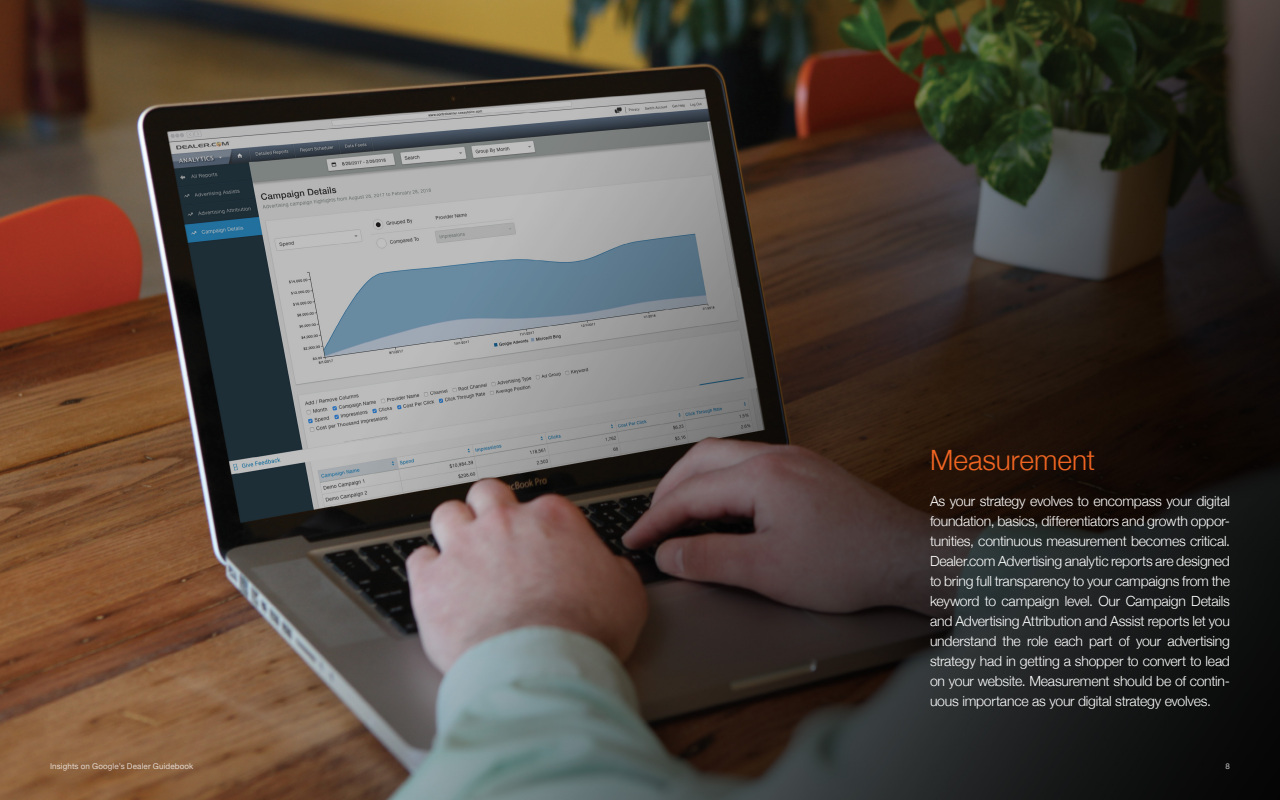
<style>
.page{position:relative;width:1280px;height:800px;background:#fff}
.page>*{position:absolute;margin:0;border:0;box-sizing:border-box;transform-origin:0 0}
.t1{font:300 28px "Helvetica Neue";color:#f06522}
.t2{font:300 14px/20px "Helvetica Neue";letter-spacing:-.015em;color:#fff;text-align:justify}
.t3{font:8px "Helvetica Neue";letter-spacing:.015em;color:#fff}
</style>
<div class="page">
<img style="left:0;top:0;width:1280px;height:800px">
<h1 class="t1" style="left:930px;top:437px;width:167px">Measurement</h1>
<p class="t2" style="left:930px;top:490px;width:302px">As your strategy evolves to encompass your digital foundation, basics, differentiators and growth oppor&shy;tunities, continuous measurement becomes critical.<br>Dealer.com Advertising analytic reports are designed to bring full transparency to your campaigns from the keyword to campaign level. Our Campaign Details and Advertising Attribution and Assist reports let you understand the role each part of your advertising strategy had in getting a shopper to convert to lead on your website. Measurement should be of contin&shy;uous importance as your digital strategy evolves.</p>
<p class="t3" style="left:50px;top:760px;width:145px">Insights on Google’s Dealer Guidebook</p>
<p class="t3" style="left:1226px;top:760px;width:6px">8</p>
</div>
